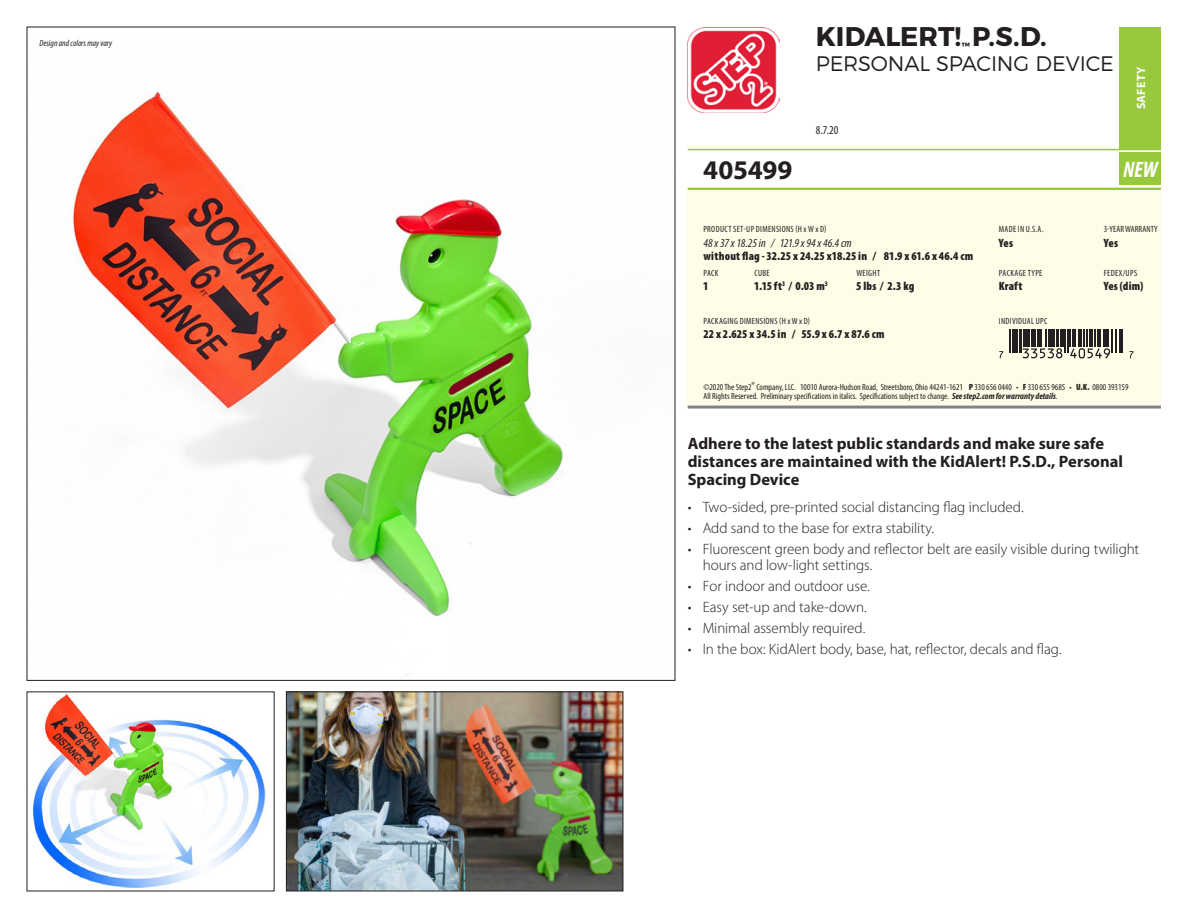
<style>
.page{position:relative;width:1188px;height:918px;background:#fff}
.page>*{position:absolute;margin:0;border:0;box-sizing:border-box;transform-origin:0 0}
.t1{font:700 27px "Montserrat";letter-spacing:-.005em;color:#231f20}
.t2{font:700 27px "Myriad Pro";letter-spacing:-.005em;color:#231f20}
.t3{font:italic 700 condensed 22.5px "Myriad Pro";color:#fff}
.t4{font:300 21px "Montserrat";letter-spacing:-.005em;color:#231f20}
.Heading_2{font:700 16.5px/18px "Myriad Pro";color:#231f20}
.t5{font:300 15px/16.5px "Myriad Pro";letter-spacing:-.005em;color:#231f20}
.t6{font:900 condensed 12px "Myriad Pro";letter-spacing:.015em;color:#231f20}
.t7{font:italic condensed 12px "Myriad Pro";letter-spacing:-.01em;color:#231f20}
.t8{font:condensed 12px "Myriad Pro";color:#231f20}
.t9{font:700 12px "Myriad Pro";letter-spacing:.025em;color:#fff}
.t10{font:condensed 9px "Myriad Pro";color:#231f20}
.t11{font:condensed 9px "Myriad Pro";letter-spacing:.035em;color:#231f20}
.t12{font:italic condensed 9px "Myriad Pro";color:#231f20}
.t13{font:condensed 9px "Myriad Pro";letter-spacing:.04em;color:#231f20}
.t14{font:700 9px "Montserrat";color:#231f20}
.s1{font-weight:900}
.s2{font-weight:700;font-style:italic}
</style>
<div class="page">
<div style="left:1120px;top:27px;width:41px;height:122px;background:#98c93d"></div>
<hr style="left:688px;top:149px;width:473px;height:1px;background:#98c93d">
<hr style="left:688px;top:188px;width:473px;height:3px;background:#98c93d">
<div style="left:688px;top:191px;width:473px;height:216px;background:#fffde8"></div>
<svg style="left:999px;top:351px;width:4px;height:7px"></svg>
<svg style="left:1010px;top:329px;width:3px;height:24px"></svg>
<hr style="left:1014px;top:329px;width:4px;height:24px;background:#231f20">
<hr style="left:1019px;top:329px;width:3px;height:24px;background:#231f20">
<svg style="left:1023px;top:329px;width:100px;height:29px"></svg>
<svg style="left:1129px;top:351px;width:4px;height:7px"></svg>
<img style="left:288px;top:694px;width:333px;height:195px">
<div style="left:286px;top:692px;width:337px;height:199px;border:1px solid #231f20"></div>
<img style="left:72px;top:91px;width:491px;height:585px">
<hr style="left:688px;top:406px;width:473px;height:3px;background:#808285">
<img style="left:32px;top:694px;width:234px;height:194px">
<img style="left:688px;top:27px;width:91px;height:85px">
<div style="left:1120px;top:153px;width:41px;height:32px;background:#98c93d"></div>
<p class="t12" style="left:39px;top:37px;width:74px">Design and colors may vary</p>
<p class="t2" style="left:703px;top:152px;width:91px">405499</p>
<p class="t1" style="left:816px;top:20px;width:232px">KIDALERT! P.S.D.</p>
<p class="t14" style="left:962px;top:40px;width:10px">™</p>
<p class="t4" style="left:816px;top:51px;width:300px">PERSONAL SPACING DEVICE</p>
<p class="t8" style="left:816px;top:124px;width:24px">8.7.20</p>
<p class="t9" style="left:1133px;top:109px;width:44px;rotate:-90deg">SAFETY</p>
<p class="t3" style="left:1123px;top:155px;width:36px">NEW</p>
<p class="t11" style="left:703px;top:224px;width:125px">PRODUCT SET-UP DIMENSIONS (H x W x D)</p>
<p class="t10" style="left:999px;top:224px;width:46px">MADE IN U.S.A.</p>
<p class="t10" style="left:1104px;top:224px;width:55px">3-YEAR WARRANTY</p>
<p class="t10" style="left:704px;top:268px;width:17px">PACK</p>
<p class="t10" style="left:754px;top:268px;width:17px">CUBE</p>
<p class="t10" style="left:856px;top:268px;width:25px">WEIGHT</p>
<p class="t11" style="left:999px;top:268px;width:45px">PACKAGE TYPE</p>
<p class="t13" style="left:1104px;top:268px;width:35px">FEDEX/UPS</p>
<p class="t7" style="left:703px;top:236px;width:150px">48 x 37 x 18.25 in / 121.9 x 94 x 46.4 cm</p>
<p class="t6" style="left:999px;top:236px;width:16px">Yes</p>
<p class="t6" style="left:1104px;top:236px;width:16px">Yes</p>
<p class="t6" style="left:703px;top:250px;width:271px">without flag - 32.25 x 24.25 x18.25 in / 81.9 x 61.6 x 46.4 cm</p>
<p class="t6" style="left:703px;top:280px;width:7px">1</p>
<p class="t6" style="left:754px;top:280px;width:75px">1.15 ft<sup>3</sup> / 0.03 m<sup>3</sup></p>
<p class="t6" style="left:856px;top:280px;width:60px">5 lbs / 2.3 kg</p>
<p class="t6" style="left:999px;top:280px;width:25px">Kraft</p>
<p class="t6" style="left:1104px;top:280px;width:41px">Yes (dim)</p>
<p class="t11" style="left:704px;top:317px;width:108px">PACKAGING DIMENSIONS (H x W x D)</p>
<p class="t11" style="left:999px;top:317px;width:50px">INDIVIDUAL UPC</p>
<p class="t6" style="left:703px;top:327px;width:183px">22 x 2.625 x 34.5 in / 55.9 x 6.7 x 87.6 cm</p>
<p class="t10" style="left:703px;top:382px;width:427px">©2020 The Step2® Company, LLC. 10010 Aurora-Hudson Road, Streetsboro, Ohio 44241-1621 <span class="s1">P</span> 330 656 0440 • <span class="s1">F</span> 330 655 9685 • <span class="s1">U.K.</span> 0800 393159</p>
<p class="t10" style="left:703px;top:391px;width:356px">All Rights Reserved. Preliminary specifications in italics. Specifications subject to change. <span class="s2">See step2.com for warranty details</span>.</p>
<p class="Heading_2" style="left:688px;top:433px;width:437px">Adhere to the latest public standards and make sure safe distances are maintained with the KidAlert! P.S.D., Personal<br>Spacing Device</p>
<p class="t5" style="left:688px;top:499px;width:338px">• Two-sided, pre-printed social distancing flag included.</p>
<p class="t5" style="left:688px;top:520px;width:248px">• Add sand to the base for extra stability.</p>
<p class="t5" style="left:703px;top:541px;width:438px;text-indent:-15px">• Fluorescent green body and reflector belt are easily visible during twilight hours and low-light settings.</p>
<p class="t5" style="left:688px;top:578px;width:184px">• For indoor and outdoor use.</p>
<p class="t5" style="left:688px;top:599px;width:181px">• Easy set-up and take-down.</p>
<p class="t5" style="left:688px;top:620px;width:179px">• Minimal assembly required.</p>
<p class="t5" style="left:688px;top:641px;width:376px">• In the box: KidAlert body, base, hat, reflector, decals and flag.</p>
</div>
